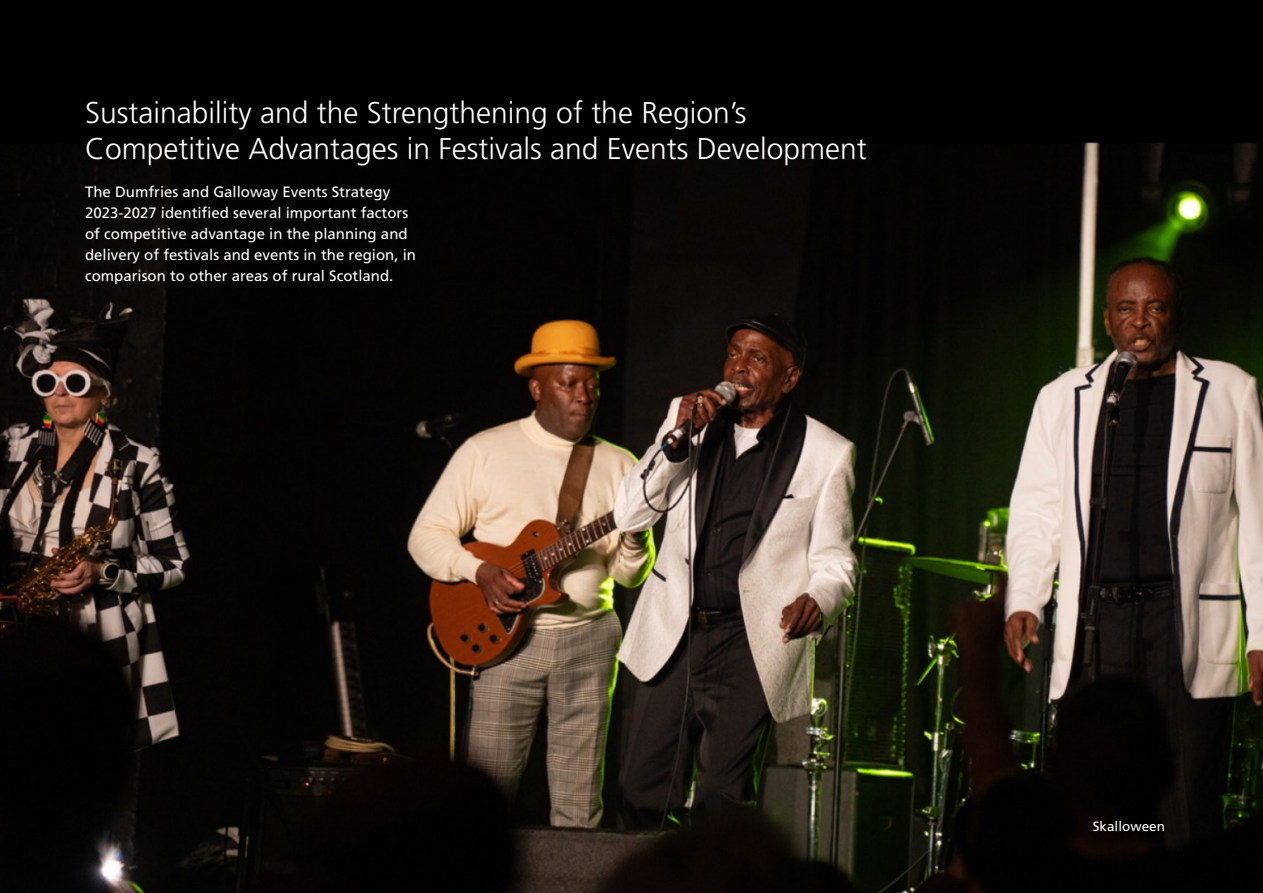
<style>
.page{position:relative;width:1263px;height:893px;background:#fff}
.page>*{position:absolute;margin:0;border:0;box-sizing:border-box;transform-origin:0 0}
.headings{font:300 30px/36px "Frutiger LT Pro";color:#fff}
.body{font:15px/21px "Frutiger LT Pro";color:#fff}
.body-2{font:13.5px "Frutiger LT Pro";color:#fff}
</style>
<div class="page">
<img style="left:1px;top:0;width:1262px;height:893px">
<p class="headings" style="left:85px;top:95px;width:783px">Sustainability and the Strengthening of the Region’s<br>Competitive Advantages in Festivals and Events Development</p>
<p class="body" style="left:85px;top:181px;width:332px">The Dumfries and Galloway Events Strategy 2023-2027 identified several important factors of competitive advantage in the planning and delivery of festivals and events in the region, in comparison to other areas of rural Scotland.</p>
<p class="body-2" style="left:1093px;top:819px;width:74px">Skalloween</p>
</div>
